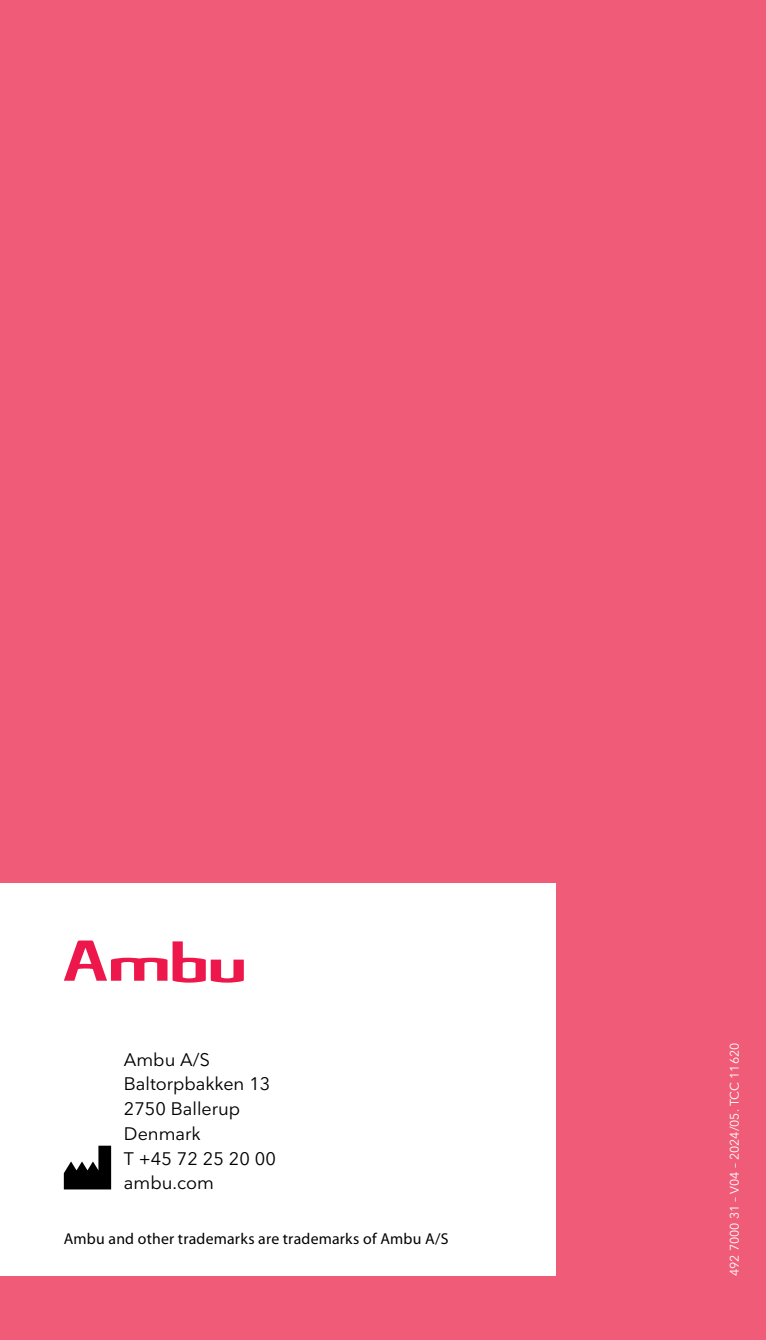
<style>
.page{position:relative;width:766px;height:1340px;background:#fff}
.page>*{position:absolute;margin:0;border:0;box-sizing:border-box;transform-origin:0 0}
.t1{font:18px/24.8px "Nationale";color:#000}
.t2{font:15.75px "Myriad Pro";letter-spacing:.015em;color:#000}
.t3{font:12.38px "Nationale";color:#fff}
</style>
<div class="page">
<div style="left:0;top:0;width:765px;height:1339px;background:#f05b78"></div>
<div style="left:0;top:883px;width:555px;height:393px;background:#fff"></div>
<svg style="left:64px;top:940px;width:180px;height:42px"></svg>
<svg style="left:64px;top:1145px;width:47px;height:44px"></svg>
<p class="t1" style="left:124px;top:1046px;width:153px">Ambu A/S<br>Baltorpbakken 13<br>2750 Ballerup<br>Denmark<br>T +45 72 25 20 00 ambu.com</p>
<p class="t2" style="left:64px;top:1230px;width:386px">Ambu and other trademarks are trademarks of Ambu A/S</p>
<p class="t3" style="left:726px;top:1276px;width:235px;rotate:-90deg">492 7000 31 – V04 – 2024/05. TCC 11620</p>
</div>
